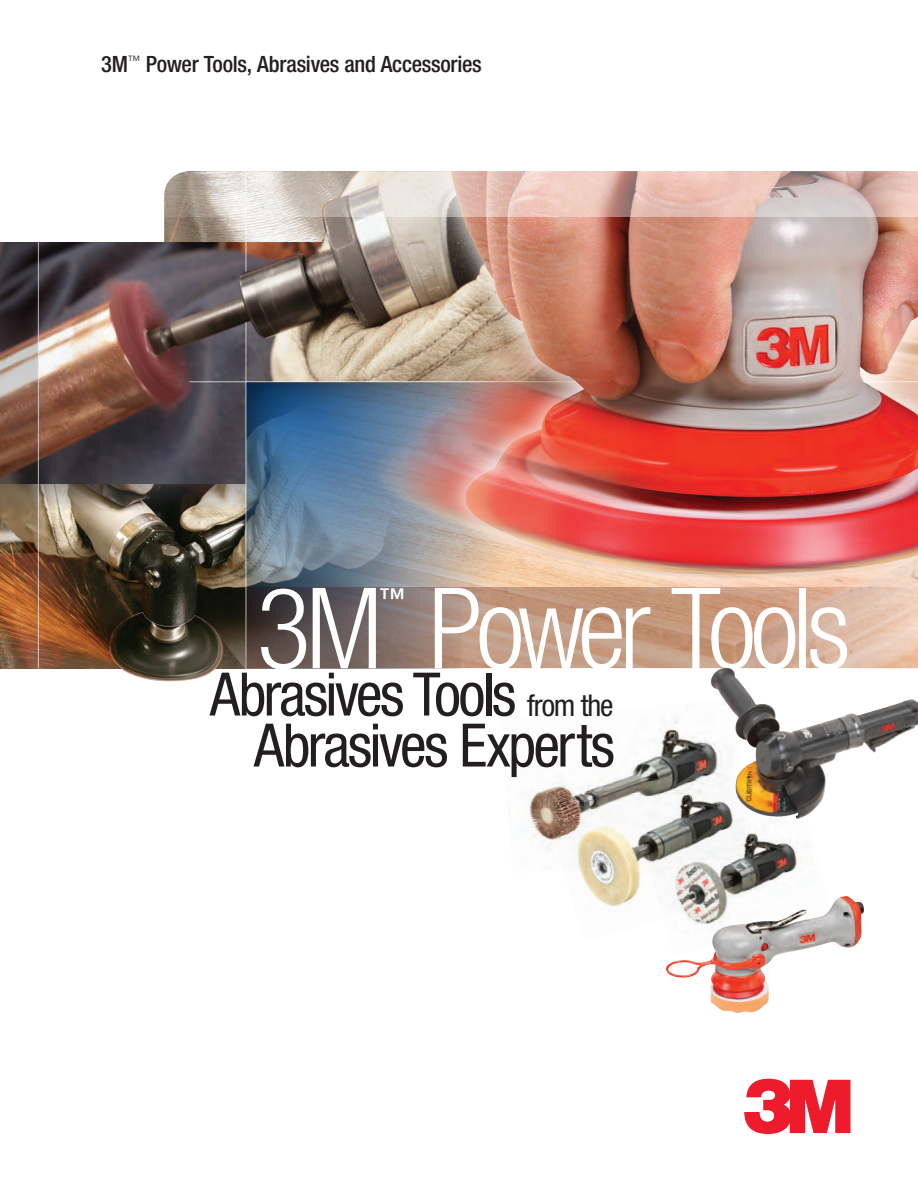
<style>
.page{position:relative;width:918px;height:1188px;background:#fff}
.page>*{position:absolute;margin:0;border:0;box-sizing:border-box;transform-origin:0 0}
.t1{font:300 condensed 112.5px "Helvetica Neue";letter-spacing:-.055em;color:#fff}
.t2{font:condensed 60px/51px "Helvetica Neue";letter-spacing:-.045em;color:#231f20;text-align:right}
.t3{font:500 condensed 26.25px "Helvetica Neue";color:#fff}
.t4{font:500 condensed 22.5px "Helvetica Neue";letter-spacing:-.015em;color:#231f20}
.s1{font-size:30px}
</style>
<div class="page">
<img style="left:39px;top:512px;width:53px;height:156px">
<img style="left:39px;top:242px;width:190px;height:270px">
<img style="left:164px;top:217px;width:65px;height:25px">
<svg style="left:246px;top:588px;width:672px;height:80px;background:#ab8c7b"></svg>
<img style="left:229px;top:217px;width:197px;height:70px">
<img style="left:246px;top:287px;width:180px;height:301px">
<div style="left:426px;top:146px;width:492px;height:454px;background:#fff;opacity:.75"></div>
<svg style="left:164px;top:162px;width:754px;height:55px"></svg>
<hr style="left:245px;top:171px;width:1px;height:543px;background:#fff">
<img style="left:39px;top:265px;width:224px;height:212px">
<svg style="left:0;top:242px;width:38px;height:426px;background:#775744"></svg>
<img style="left:666px;top:896px;width:198px;height:117px">
<svg style="left:744px;top:1079px;width:107px;height:55px"></svg>
<img style="left:92px;top:441px;width:153px;height:241px">
<img style="left:711px;top:669px;width:45px;height:88px">
<img style="left:666px;top:802px;width:166px;height:154px">
<img style="left:523px;top:700px;width:224px;height:139px">
<img style="left:546px;top:757px;width:222px;height:185px">
<p class="t4" style="left:101px;top:51px;width:382px">3M<sup>™</sup> Power Tools, Abrasives and Accessories</p>
<h1 class="t1" style="left:257px;top:564px;width:595px">3M Power Tools</h1>
<p class="t3" style="left:379px;top:582px;width:28px">™</p>
<h2 class="t2" style="left:210px;top:668px;width:407px">Abrasives Tools <span class="s1">from the<br></span>Abrasives Experts</h2>
</div>
